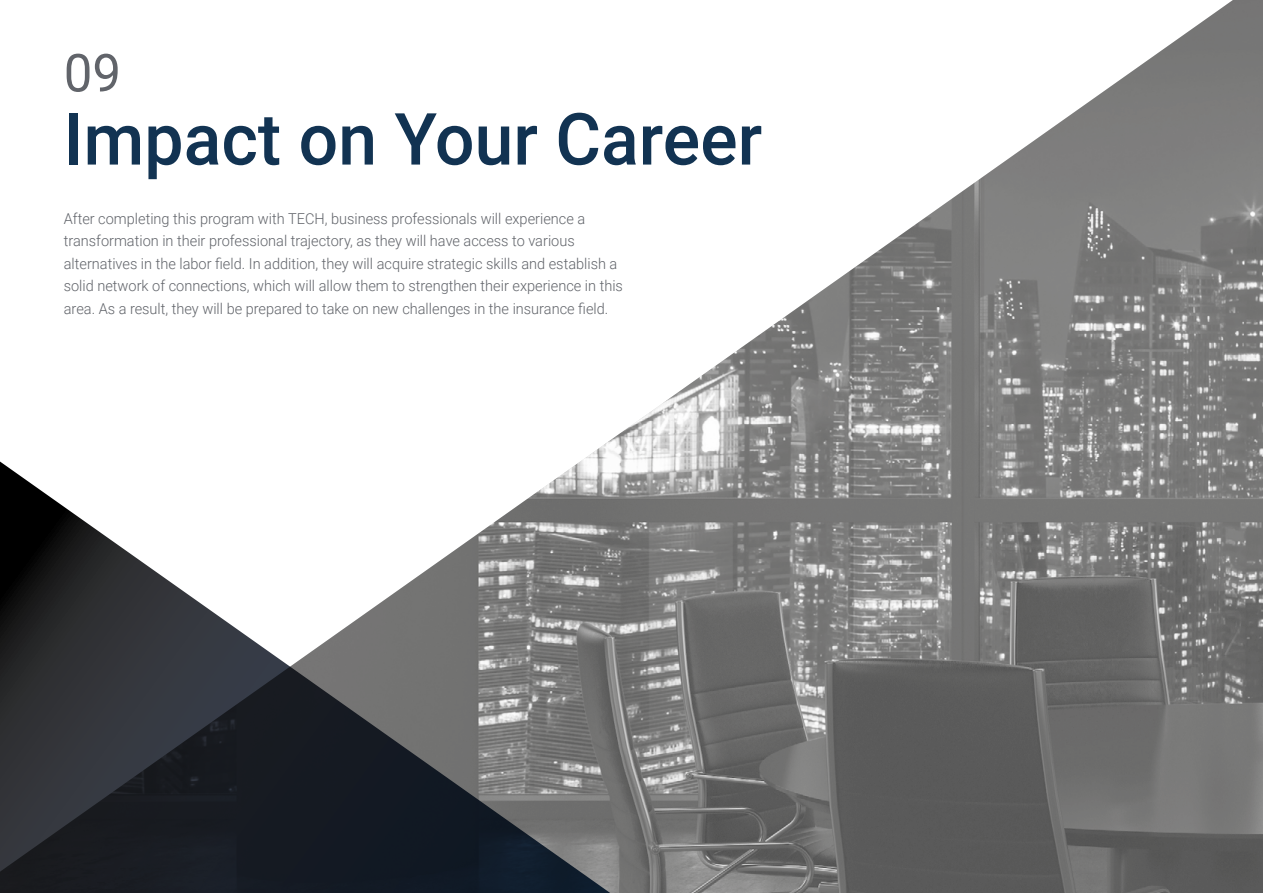
<style>
.page{position:relative;width:1263px;height:893px;background:#fff}
.page>*{position:absolute;margin:0;border:0;box-sizing:border-box;transform-origin:0 0}
.t1{font:500 72px "Roboto";color:#123352}
.t2{font:52.5px "Roboto";color:#61646a}
.t3{font:300 15px/22.5px "Roboto";color:#61646a}
</style>
<div class="page">
<img style="left:602px;top:0;width:661px;height:893px">
<svg style="left:0;top:446px;width:640px;height:447px"></svg>
<h2 class="t2" style="left:64px;top:36px;width:59px">09</h2>
<h1 class="t1" style="left:64px;top:89px;width:700px">Impact on Your Career</h1>
<p class="t3" style="left:64px;top:207px;width:561px">After completing this program with TECH, business professionals will experience a transformation in their professional trajectory, as they will have access to various alternatives in the labor field. In addition, they will acquire strategic skills and establish a solid network of connections, which will allow them to strengthen their experience in this area. As a result, they will be prepared to take on new challenges in the insurance field.</p>
</div>
